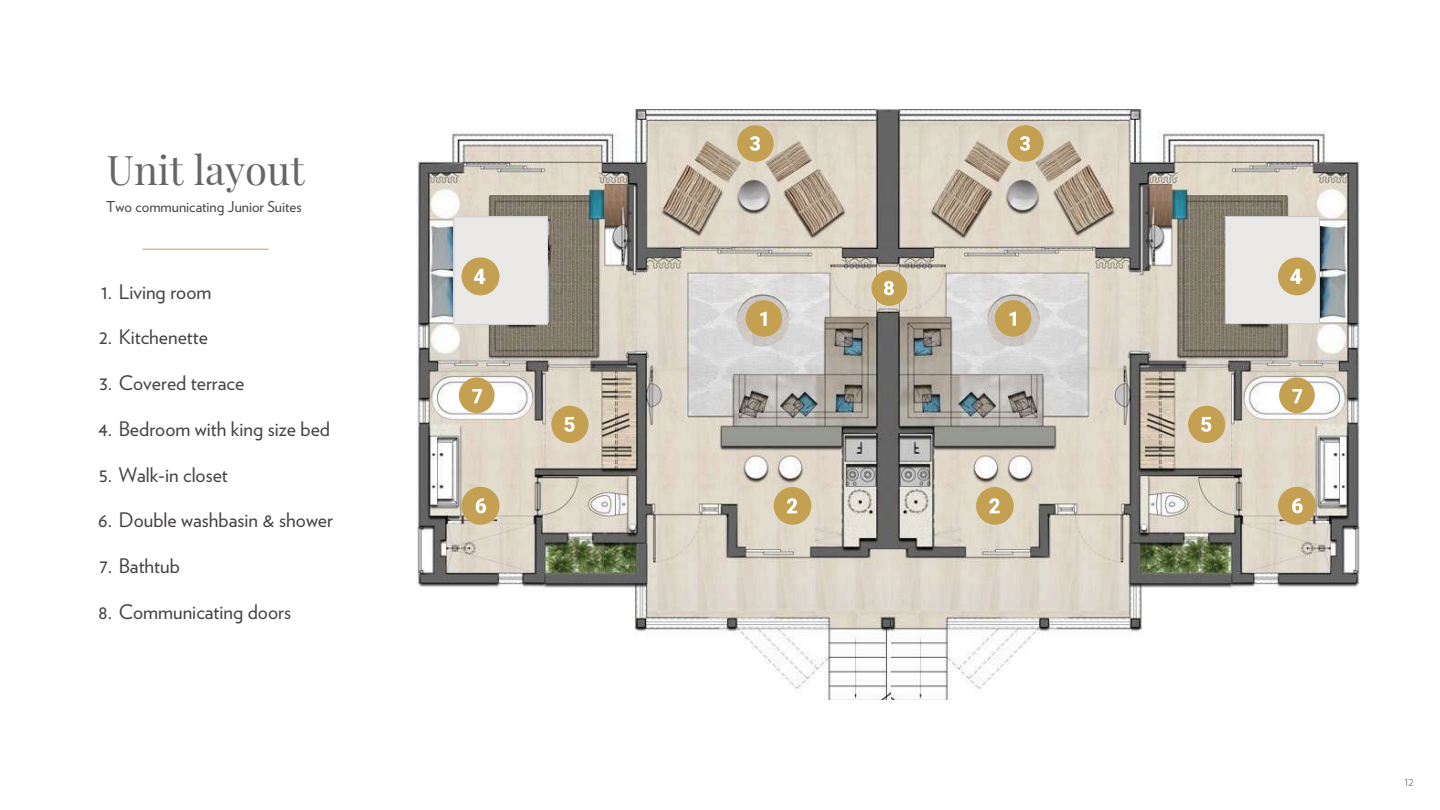
<style>
.page{position:relative;width:1440px;height:810px;background:#fff}
.page>*{position:absolute;margin:0;border:0;box-sizing:border-box;transform-origin:0 0}
.t1{font:40px "Playfair Display";color:#666}
.t2{font:20px "Verlag";color:#474242}
.t3{font:15px "Verlag";color:#474242}
.t4{font:300 12px "Verlag";color:#666}
</style>
<div class="page">
<hr style="left:143px;top:249px;width:126px;height:1px;background:#c4a053">
<img style="left:890px;top:110px;width:470px;height:590px">
<img style="left:417px;top:110px;width:473px;height:590px">
<div style="left:746px;top:300px;width:36px;height:37px;background:#c4a053;border-radius:50%"></div>
<svg style="left:760px;top:311px;width:7px;height:15px"></svg>
<div style="left:995px;top:300px;width:36px;height:37px;background:#c4a053;border-radius:50%"></div>
<svg style="left:1010px;top:311px;width:6px;height:15px"></svg>
<div style="left:774px;top:487px;width:37px;height:38px;background:#c4a053;border-radius:50%"></div>
<svg style="left:787px;top:498px;width:10px;height:15px"></svg>
<div style="left:976px;top:487px;width:38px;height:38px;background:#c4a053;border-radius:50%"></div>
<svg style="left:989px;top:498px;width:11px;height:15px"></svg>
<div style="left:737px;top:125px;width:37px;height:37px;background:#c4a053;border-radius:50%"></div>
<svg style="left:750px;top:136px;width:10px;height:15px"></svg>
<div style="left:1007px;top:125px;width:37px;height:37px;background:#c4a053;border-radius:50%"></div>
<svg style="left:1020px;top:136px;width:10px;height:15px"></svg>
<svg style="left:454px;top:217px;width:94px;height:108px;background:#e6e0d8"></svg>
<svg style="left:1225px;top:216px;width:95px;height:108px;background:#e6dfd8"></svg>
<div style="left:551px;top:406px;width:38px;height:37px;background:#c4a053;border-radius:50%"></div>
<svg style="left:564px;top:417px;width:11px;height:15px"></svg>
<div style="left:1188px;top:406px;width:37px;height:37px;background:#c4a053;border-radius:50%"></div>
<svg style="left:1201px;top:417px;width:10px;height:15px"></svg>
<div style="left:462px;top:487px;width:37px;height:38px;background:#c4a053;border-radius:50%"></div>
<svg style="left:476px;top:498px;width:10px;height:15px"></svg>
<div style="left:1278px;top:487px;width:38px;height:38px;background:#c4a053;border-radius:50%"></div>
<svg style="left:1292px;top:498px;width:11px;height:15px"></svg>
<div style="left:459px;top:377px;width:36px;height:36px;background:#c4a053;border-radius:50%"></div>
<svg style="left:472px;top:389px;width:10px;height:14px"></svg>
<div style="left:1279px;top:377px;width:36px;height:36px;background:#c4a053;border-radius:50%"></div>
<svg style="left:1292px;top:389px;width:10px;height:14px"></svg>
<div style="left:871px;top:270px;width:36px;height:36px;background:#c4a053;border-radius:50%"></div>
<svg style="left:884px;top:281px;width:10px;height:14px"></svg>
<h1 class="t1" style="left:107px;top:142px;width:199px">Unit layout</h1>
<p class="t3" style="left:106px;top:200px;width:197px">Two communicating Junior Suites</p>
<p class="t2" style="left:101px;top:283px;width:112px">1. Living room</p>
<p class="t2" style="left:99px;top:328px;width:110px">2. Kitchenette</p>
<p class="t2" style="left:99px;top:374px;width:146px">3. Covered terrace</p>
<p class="t2" style="left:98px;top:420px;width:233px">4. Bedroom with king size bed</p>
<p class="t2" style="left:99px;top:466px;width:131px">5. Walk-in closet</p>
<p class="t2" style="left:98px;top:511px;width:236px">6. Double washbasin &amp; shower</p>
<p class="t2" style="left:99px;top:557px;width:82px">7. Bathtub</p>
<p class="t2" style="left:98px;top:603px;width:194px">8. Communicating doors</p>
<p class="t4" style="left:1404px;top:777px;width:11px">12</p>
</div>
